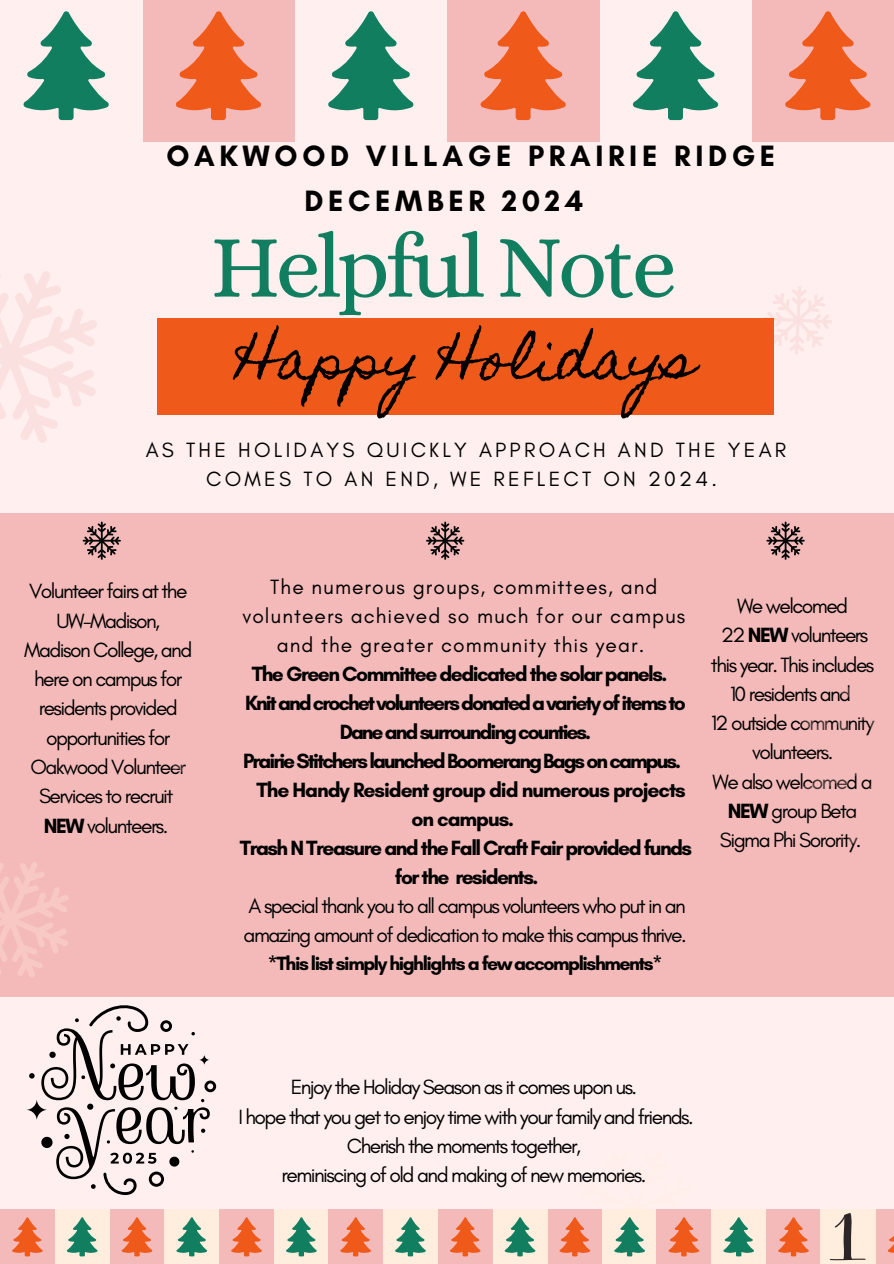
<style>
.page{position:relative;width:894px;height:1264px;background:#fff}
.page>*{position:absolute;margin:0;border:0;box-sizing:border-box;transform-origin:0 0}
.t1{font:90px "Alice";letter-spacing:-.055em;color:#117e60}
.t2{font:54px "Homemade Apple";letter-spacing:-.005em;color:#000}
.t3{font:700 30px "Glacial Indifference";letter-spacing:.155em;color:#000}
.t4{font:21px/29.2px "Glacial Indifference";letter-spacing:-.075em;color:#000;text-align:center}
.t5{font:700 21px/29px "Glacial Indifference";letter-spacing:-.095em;color:#000;text-align:center}
.t6{font:700 21px "Glacial Indifference";letter-spacing:-.075em;color:#000}
.t7{font:21px/29px "Glacial Indifference";letter-spacing:.05em;color:#000;text-align:center}
.t8{font:21px/29.2px "Glacial Indifference";letter-spacing:.155em;color:#000;text-align:center}
.t9{font:700 21px/29px "Glacial Indifference";letter-spacing:-.05em;color:#000}
.t10{font:700 19.5px "Glacial Indifference";letter-spacing:-.075em;color:#000}
.s1{font-weight:700}
</style>
<div class="page">
<div style="left:0;top:0;width:893px;height:1263px;background:#ffefef"></div>
<svg style="left:765px;top:287px;width:67px;height:69px"></svg>
<svg style="left:0;top:271px;width:97px;height:172px"></svg>
<div style="left:751px;top:0;width:142px;height:142px;background:#f4baba"></div>
<div style="left:447px;top:0;width:152px;height:142px;background:#f4baba"></div>
<div style="left:142px;top:0;width:152px;height:142px;background:#f4baba"></div>
<svg style="left:632px;top:11px;width:86px;height:109px"></svg>
<svg style="left:23px;top:11px;width:86px;height:109px"></svg>
<svg style="left:328px;top:11px;width:86px;height:109px"></svg>
<svg style="left:785px;top:11px;width:85px;height:109px"></svg>
<svg style="left:480px;top:11px;width:86px;height:109px"></svg>
<svg style="left:175px;top:11px;width:86px;height:109px"></svg>
<div style="left:0;top:513px;width:893px;height:483px;background:#f4baba"></div>
<div style="left:274px;top:1209px;width:54px;height:54px;background:#ffedde"></div>
<div style="left:219px;top:1209px;width:55px;height:54px;background:#f4baba"></div>
<div style="left:164px;top:1209px;width:55px;height:54px;background:#ffedde"></div>
<div style="left:110px;top:1209px;width:54px;height:54px;background:#f4baba"></div>
<div style="left:55px;top:1209px;width:55px;height:54px;background:#ffedde"></div>
<div style="left:0;top:1209px;width:55px;height:54px;background:#f4baba"></div>
<svg style="left:176px;top:1217px;width:31px;height:39px"></svg>
<svg style="left:286px;top:1217px;width:31px;height:39px"></svg>
<svg style="left:67px;top:1217px;width:31px;height:39px"></svg>
<svg style="left:231px;top:1217px;width:31px;height:39px"></svg>
<svg style="left:121px;top:1217px;width:31px;height:39px"></svg>
<svg style="left:12px;top:1217px;width:31px;height:39px"></svg>
<div style="left:547px;top:1209px;width:55px;height:54px;background:#f4baba"></div>
<div style="left:492px;top:1209px;width:55px;height:54px;background:#ffedde"></div>
<div style="left:437px;top:1209px;width:55px;height:54px;background:#f4baba"></div>
<div style="left:383px;top:1209px;width:54px;height:54px;background:#ffedde"></div>
<div style="left:328px;top:1209px;width:55px;height:54px;background:#f4baba"></div>
<svg style="left:504px;top:1217px;width:31px;height:39px"></svg>
<svg style="left:395px;top:1217px;width:31px;height:39px"></svg>
<svg style="left:450px;top:1217px;width:30px;height:39px"></svg>
<svg style="left:340px;top:1217px;width:31px;height:39px"></svg>
<div style="left:875px;top:1209px;width:18px;height:54px;background:#f4baba"></div>
<div style="left:765px;top:1209px;width:55px;height:54px;background:#f4baba"></div>
<div style="left:711px;top:1209px;width:54px;height:54px;background:#ffedde"></div>
<svg style="left:723px;top:1217px;width:31px;height:39px"></svg>
<svg style="left:887px;top:1236px;width:6px;height:17px"></svg>
<svg style="left:778px;top:1217px;width:30px;height:39px"></svg>
<svg style="left:559px;top:1209px;width:152px;height:54px"></svg>
<svg style="left:426px;top:521px;width:38px;height:39px"></svg>
<div style="left:157px;top:318px;width:616px;height:96px;background:#ef5919"></div>
<svg style="left:83px;top:521px;width:38px;height:39px"></svg>
<svg style="left:766px;top:521px;width:38px;height:39px"></svg>
<svg style="left:0;top:862px;width:216px;height:332px"></svg>
<div style="left:820px;top:1209px;width:54px;height:54px;background:#ffedde"></div>
<svg style="left:829px;top:1213px;width:36px;height:47px"></svg>
<p class="t3" style="left:166px;top:137px;width:610px">OAKWOOD VILLAGE PRAIRIE RIDGE</p>
<p class="t3" style="left:304px;top:182px;width:280px">DECEMBER 2024</p>
<p class="t1" style="left:210px;top:215px;width:468px">Helpful Note</p>
<h2 class="t2" style="left:236px;top:328px;width:460px">Happy Holidays</h2>
<h4 class="t8" style="left:146px;top:435px;width:642px">AS THE HOLIDAYS QUICKLY APPROACH AND THE YEAR<br>COMES TO AN END, WE REFLECT ON 2024.</h4>
<p class="t4" style="left:24px;top:576px;width:170px">Volunteer fairs at the<br>UW-Madison,<br>Madison College, and here on campus for residents provided opportunities for<br>Oakwood Volunteer<br>Services to recruit</p>
<h3 class="t4" style="left:44px;top:810px;width:126px"><span class="s1">NEW</span> volunteers.</h3>
<p class="t7" style="left:242px;top:572px;width:444px">The numerous groups, committees, and volunteers achieved so much for our campus and the greater community this year.</p>
<p class="t6" style="left:252px;top:661px;width:417px">The Green Committee dedicated the solar panels.</p>
<p class="t5" style="left:243px;top:688px;width:444px">Knitandcrochetvolunteersdonatedavarietyofitemsto<br>Daneandsurroundingcounties.<br>PrairieStitcherslaunchedBoomerangBagsoncampus.</p>
<p class="t9" style="left:411px;top:775px;width:276px;text-indent:-155px">The Handy Resident group did numerous projects on campus.</p>
<p class="t6" style="left:240px;top:835px;width:454px">Trash N Treasure and the Fall Craft Fair provided funds</p>
<p class="t6" style="left:395px;top:864px;width:145px">for the residents.</p>
<p class="t4" style="left:243px;top:891px;width:444px;text-align:left">A special thank you to all campus volunteers who put in an amazing amount of dedication to make this campus thrive.</p>
<p class="t10" style="left:268px;top:951px;width:396px">*This list simply highlights a few accomplishments*</p>
<h3 class="t4" style="left:736px;top:591px;width:113px">We welcomed</h3>
<h1 class="t4" style="left:710px;top:620px;width:165px">22 <span class="s1">NEW</span> volunteers this year. This includes<br>10 residents and</h1>
<p class="t4" style="left:711px;top:708px;width:165px">12 outside community volunteers.<br>We also welcomed a<br><span class="s1">NEW</span> group Beta<br>Sigma Phi Sorority.</p>
<p class="t4" style="left:290px;top:1072px;width:348px">Enjoy the Holiday Season as it comes upon us.</p>
<p class="t4" style="left:238px;top:1101px;width:457px">I hope that you get to enjoy time with your family and friends.<br>Cherish the moments together,</p>
<p class="t4" style="left:281px;top:1160px;width:366px">reminiscing of old and making of new memories.</p>
</div>
